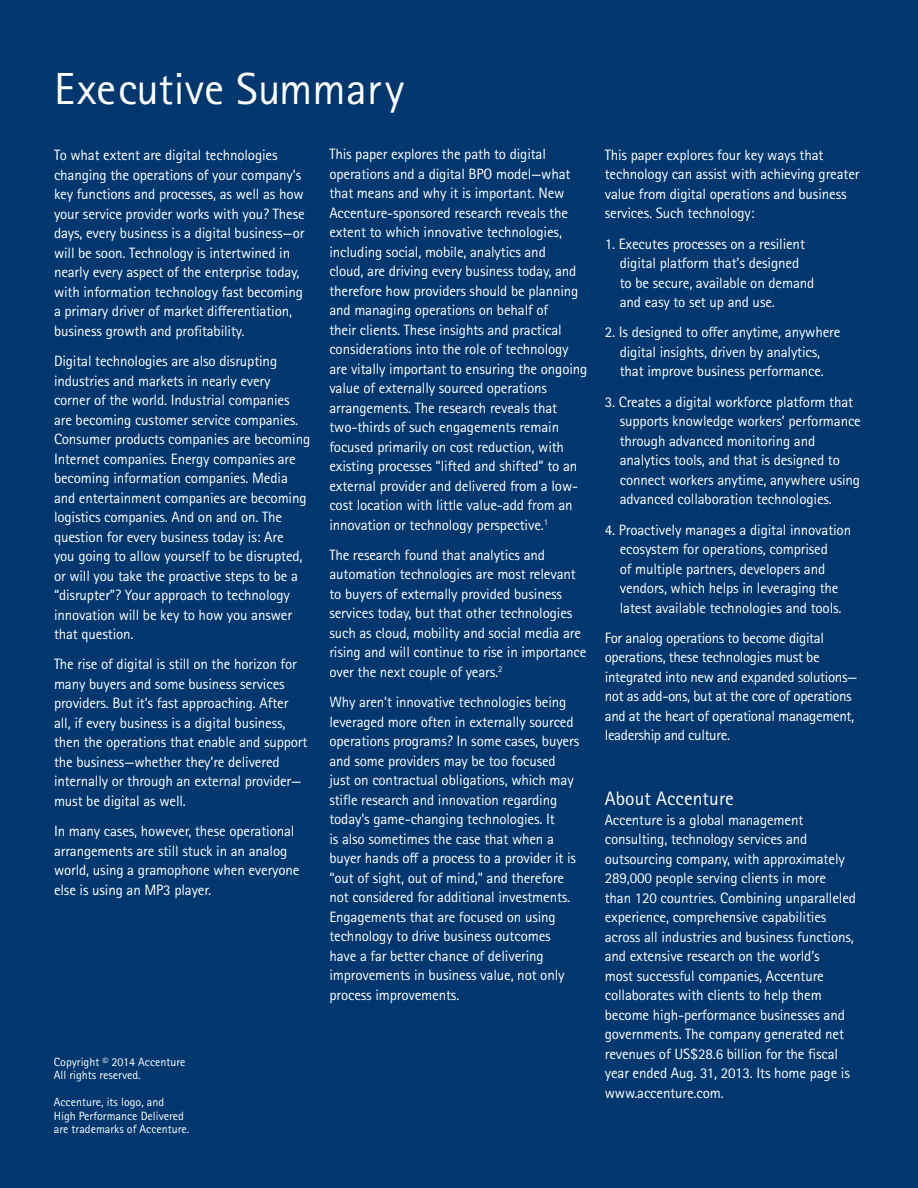
<style>
.page{position:relative;width:918px;height:1188px;background:#00376f}
.page>*{position:absolute;margin:0;border:0;box-sizing:border-box;transform-origin:0 0}
.t1{font:45px "Rotis Sans Seriffor ACN";letter-spacing:.005em;color:#fff}
.t2{font:19.5px "Rotis Sans Seriffor ACN";letter-spacing:.005em;color:#fff}
.t3{font:15px/19.5px "Rotis Sans Seriffor ACN";letter-spacing:-.01em;color:#fff}
.t4{font:12px/13.5px "Rotis Sans Seriffor ACN";color:#fff}
</style>
<div class="page">
<h1 class="t1" style="left:54px;top:63px;width:352px">Executive Summary</h1>
<p class="t3" style="left:329px;top:144px;width:260px">This paper explores the path to digital operations and a digital BPO model—what that means and why it is important. New Accenture-sponsored research reveals the extent to which innovative technologies, including social, mobile, analytics and<br>cloud, are driving every business today, and therefore how providers should be planning and managing operations on behalf of<br>their clients. These insights and practical considerations into the role of technology are vitally important to ensuring the ongoing value of externally sourced operations arrangements. The research reveals that two-thirds of such engagements remain focused primarily on cost reduction, with existing processes “lifted and shifted” to an external provider and delivered from a low&shy;cost location with little value-add from an innovation or technology perspective.<sup>1</sup></p>
<p class="t3" style="left:329px;top:545px;width:259px">The research found that analytics and automation technologies are most relevant to buyers of externally provided business services today, but that other technologies such as cloud, mobility and social media are rising and will continue to rise in importance over the next couple of years.<sup>2</sup></p>
<p class="t3" style="left:329px;top:692px;width:251px">Why aren’t innovative technologies being leveraged more often in externally sourced operations programs? In some cases, buyers and some providers may be too focused just on contractual obligations, which may stifle research and innovation regarding today’s game-changing technologies. It<br>is also sometimes the case that when a buyer hands off a process to a provider it is “out of sight, out of mind,” and therefore not considered for additional investments.<br>Engagements that are focused on using technology to drive business outcomes have a far better chance of delivering improvements in business value, not only process improvements.</p>
<p class="t3" style="left:54px;top:146px;width:252px">To what extent are digital technologies changing the operations of your company’s key functions and processes, as well as how your service provider works with you? These days, every business is a digital business—or will be soon. Technology is intertwined in nearly every aspect of the enterprise today, with information technology fast becoming a primary driver of market differentiation, business growth and profitability.</p>
<p class="t3" style="left:54px;top:351px;width:258px">Digital technologies are also disrupting industries and markets in nearly every corner of the world. Industrial companies are becoming customer service companies.<br>Consumer products companies are becoming Internet companies. Energy companies are becoming information companies. Media and entertainment companies are becoming logistics companies. And on and on. The question for every business today is: Are<br>you going to allow yourself to be disrupted, or will you take the proactive steps to be a “disrupter”? Your approach to technology innovation will be key to how you answer that question.</p>
<p class="t3" style="left:54px;top:655px;width:255px">The rise of digital is still on the horizon for many buyers and some business services providers. But it’s fast approaching. After all, if every business is a digital business, then the operations that enable and support the business—whether they’re delivered internally or through an external provider— must be digital as well.</p>
<p class="t3" style="left:54px;top:821px;width:247px">In many cases, however, these operational arrangements are still stuck in an analog world, using a gramophone when everyone else is using an MP3 player.</p>
<p class="t4" style="left:54px;top:1055px;width:133px">Copyright © 2014 Accenture<br>All rights reserved.</p>
<p class="t4" style="left:54px;top:1095px;width:137px">Accenture, its logo, and<br>High Performance Delivered are trademarks of Accenture.</p>
<p class="t3" style="left:605px;top:145px;width:256px">This paper explores four key ways that technology can assist with achieving greater value from digital operations and business services. Such technology:</p>
<p class="t3" style="left:620px;top:234px;width:196px;text-indent:-15px">1. Executes processes on a resilient digital platform that’s designed to be secure, available on demand and easy to set up and use.</p>
<p class="t3" style="left:605px;top:323px;width:237px;text-align:center">2. Is designed to offer anytime, anywhere digital insights, driven by analytics,<br>that improve business performance.</p>
<p class="t3" style="left:620px;top:392px;width:243px;text-indent:-15px">3. Creates a digital workforce platform that supports knowledge workers’ performance through advanced monitoring and analytics tools, and that is designed to connect workers anytime, anywhere using advanced collaboration technologies.</p>
<p class="t3" style="left:620px;top:520px;width:233px;text-indent:-15px">4. Proactively manages a digital innovation ecosystem for operations, comprised<br>of multiple partners, developers and vendors, which helps in leveraging the latest available technologies and tools.</p>
<p class="t3" style="left:605px;top:628px;width:254px">For analog operations to become digital operations, these technologies must be integrated into new and expanded solutions— not as add-ons, but at the core of operations and at the heart of operational management, leadership and culture.</p>
<h2 class="t2" style="left:605px;top:787px;width:131px">About Accenture</h2>
<p class="t3" style="left:605px;top:810px;width:253px">Accenture is a global management consulting, technology services and outsourcing company, with approximately 289,000 people serving clients in more than 120 countries. Combining unparalleled experience, comprehensive capabilities across all industries and business functions, and extensive research on the world’s<br>most successful companies, Accenture collaborates with clients to help them become high-performance businesses and governments. The company generated net revenues of US$28.6 billion for the fiscal year ended Aug. 31, 2013. Its home page is www.accenture.com.</p>
</div>
